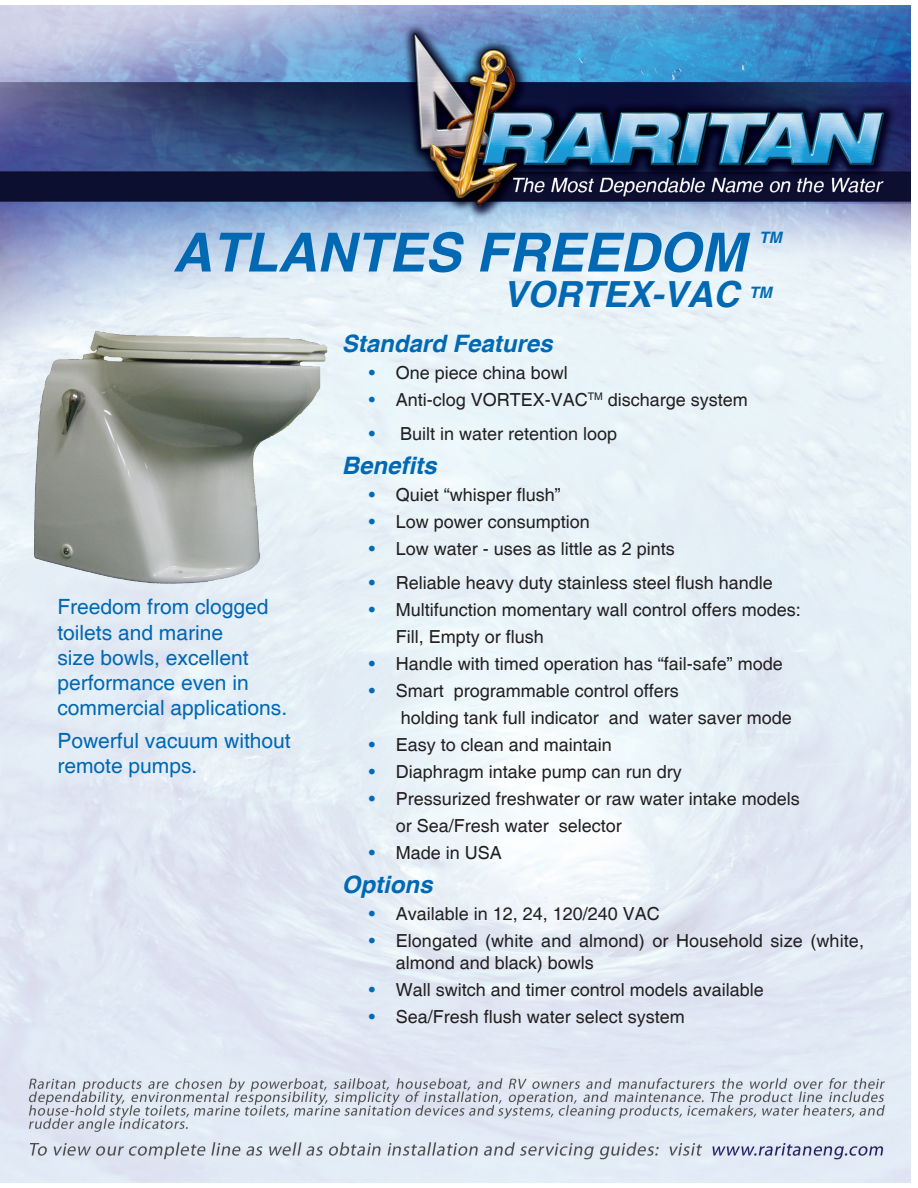
<style>
.page{position:relative;width:918px;height:1188px;background:#fff}
.page>*{position:absolute;margin:0;border:0;box-sizing:border-box;transform-origin:0 0}
.t1{font:italic 700 54px "Helvetica";color:#0168b3}
.t2{font:italic 700 36px "Helvetica";color:#0168b3}
.t3{font:italic 700 24px "Helvetica";color:#0168b3}
.t4{font:21px/25.2px "Helvetica";color:#0168b3}
.t5{font:18px/21.6px "Helvetica";color:#231f20}
.t6{font:italic 700 15.75px "Helvetica";color:#006bb6}
.s1{color:#006bb6}
</style>
<div class="page">
<img style="left:1px;top:5px;width:910px;height:1178px">
<img style="left:39px;top:310px;width:87px;height:111px">
<p class="t1" style="left:173px;top:219px;width:574px">ATLANTES FREEDOM</p>
<p class="t6" style="left:759px;top:228px;width:24px">TM</p>
<p class="t4" style="left:57px;top:595px;width:231px">Freedom from clogged toilets and marine<br>size bowls, excellent performance even in commercial applications.</p>
<p class="t4" style="left:57px;top:729px;width:235px">Powerful vacuum without remote pumps.</p>
<p class="t2" style="left:503px;top:272px;width:238px">VORTEX-VAC</p>
<p class="t6" style="left:749px;top:283px;width:24px">TM</p>
<p class="t3" style="left:342px;top:328px;width:212px">Standard Features</p>
<p class="t5" style="left:369px;top:362px;width:201px"><span class="s1">•</span> One piece china bowl</p>
<p class="t5" style="left:369px;top:389px;width:381px"><span class="s1">•</span> Anti-clog VORTEX-VAC<sup>TM</sup> discharge system</p>
<p class="t5" style="left:369px;top:423px;width:250px"><span class="s1">•</span> Built in water retention loop</p>
<p class="t3" style="left:342px;top:451px;width:96px">Benefits</p>
<p class="t5" style="left:369px;top:485px;width:194px"><span class="s1">•</span> Quiet “whisper flush”</p>
<p class="t5" style="left:369px;top:512px;width:223px"><span class="s1">•</span> Low power consumption</p>
<p class="t5" style="left:369px;top:539px;width:308px"><span class="s1">•</span> Low water - uses as little as 2 pints</p>
<p class="t5" style="left:369px;top:573px;width:406px"><span class="s1">•</span> Reliable heavy duty stainless steel flush handle</p>
<p class="t5" style="left:369px;top:600px;width:434px"><span class="s1">•</span> Multifunction momentary wall control offers modes:</p>
<p class="t5" style="left:396px;top:627px;width:150px">Fill, Empty or flush</p>
<p class="t5" style="left:369px;top:654px;width:416px"><span class="s1">•</span> Handle with timed operation has “fail-safe” mode</p>
<p class="t5" style="left:369px;top:681px;width:312px"><span class="s1">•</span> Smart programmable control offers</p>
<p class="t5" style="left:401px;top:708px;width:393px">holding tank full indicator and water saver mode</p>
<p class="t5" style="left:369px;top:735px;width:245px"><span class="s1">•</span> Easy to clean and maintain</p>
<p class="t5" style="left:369px;top:762px;width:315px"><span class="s1">•</span> Diaphragm intake pump can run dry</p>
<p class="t5" style="left:369px;top:789px;width:433px"><span class="s1">•</span> Pressurized freshwater or raw water intake models</p>
<p class="t5" style="left:396px;top:816px;width:228px">or Sea/Fresh water selector</p>
<p class="t5" style="left:369px;top:843px;width:135px"><span class="s1">•</span> Made in USA</p>
<p class="t3" style="left:342px;top:870px;width:92px">Options</p>
<p class="t5" style="left:369px;top:904px;width:293px"><span class="s1">•</span> Available in 12, 24, 120/240 VAC</p>
<p class="t5" style="left:396px;top:931px;width:470px;text-indent:-27px"><span class="s1">•</span> Elongated (white and almond) or Household size (white, almond and black) bowls</p>
<p class="t5" style="left:369px;top:980px;width:397px"><span class="s1">•</span> Wall switch and timer control models available</p>
<p class="t5" style="left:369px;top:1007px;width:318px"><span class="s1">•</span> Sea/Fresh flush water select system</p>
</div>
